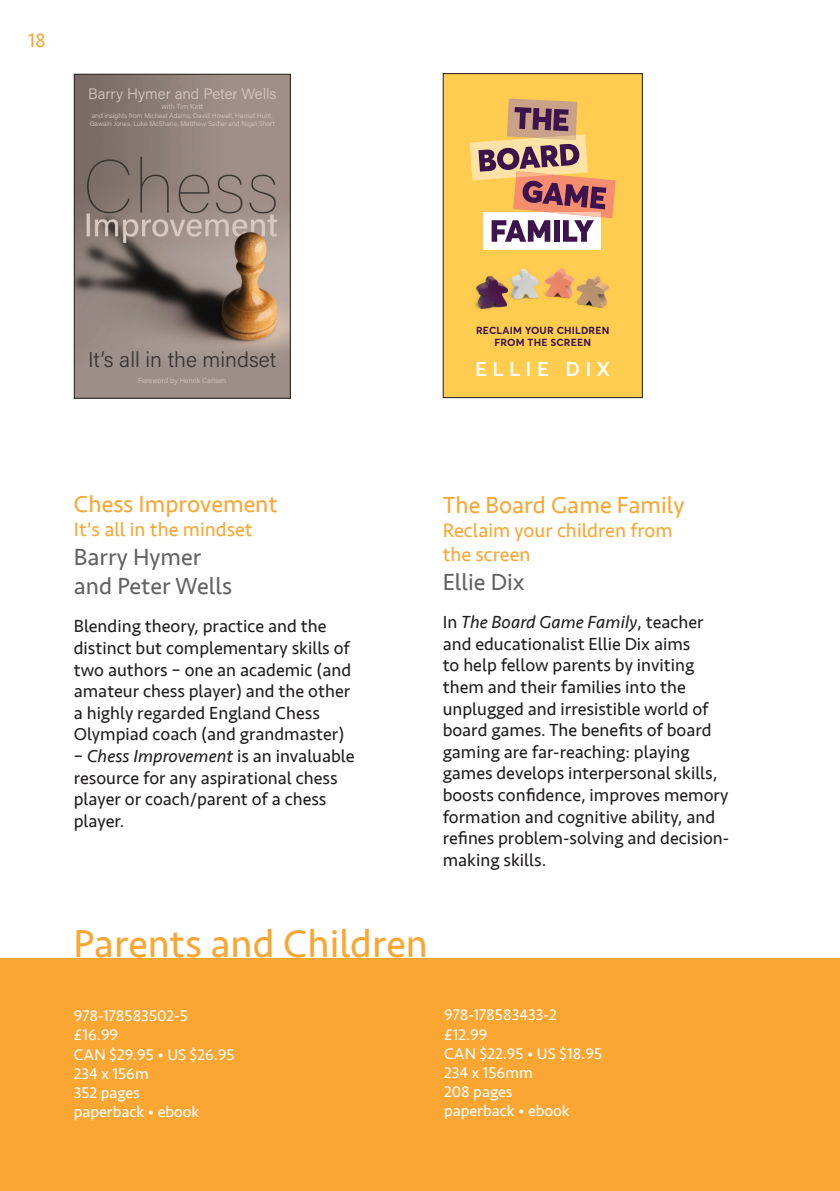
<style>
.page{position:relative;width:840px;height:1191px;background:#fff}
.page>*{position:absolute;margin:0;border:0;box-sizing:border-box;transform-origin:0 0}
.t1{font:40px "Seravek";color:#faa633}
.t2{font:24px "Seravek";color:#faa633}
.t3{font:24px/28.8px "Seravek";color:#636366}
.t4{font:21.4px "Acumin Variable Concept";color:#393432}
.t5{font:20px/24px "Seravek";color:#faa633}
.t6{font:600 19.8px "Averta";letter-spacing:.26em;color:#fff}
.t7{font:18px/21.6px "Seravek";color:#231f20}
.t8{font:16px/19.2px "Seravek";color:#fff}
.t9{font:15.2px "Acumin Variable Concept";color:#d8cac2}
.t10{font:700 10.2px/11.6px "Averta";letter-spacing:.015em;color:#3c134d;text-align:center}
.t11{font:7.4px "Acumin Variable Concept";color:#d8cac2}
.t12{font:6.8px/8.2px "Acumin Variable Concept";color:#d8cac2}
.s1{font-style:italic}
</style>
<div class="page">
<div style="left:0;top:958px;width:839px;height:233px;background:#faa633"></div>
<img style="left:444px;top:75px;width:196px;height:321px">
<div style="left:483px;top:212px;width:117px;height:38px;background:#fff"></div>
<svg style="left:469px;top:98px;width:146px;height:144px;background:#cea074"></svg>
<div style="left:442px;top:73px;width:200px;height:325px;border:1px solid #231f20"></div>
<img style="left:76px;top:76px;width:212px;height:321px">
<div style="left:74px;top:74px;width:216px;height:325px;border:1px solid #231f20"></div>
<p class="t5" style="left:28px;top:28px;width:19px">18</p>
<p class="t9" style="left:88px;top:83px;width:190px">Barry Hymer and Peter Wells</p>
<p class="t11" style="left:161px;top:102px;width:43px">with Tim Kett</p>
<p class="t12" style="left:90px;top:111px;width:186px">and insights from Michael Adams, David Howell, Harriet Hunt,<br>Gawain Jones, Luke McShane, Matthew Sadler and Nigel Short</p>
<p class="t4" style="left:88px;top:344px;width:190px">It’s all in the mindset</p>
<p class="t11" style="left:138px;top:375px;width:90px">Foreword by Henrik Carlsen</p>
<p class="t10" style="left:476px;top:324px;width:135px">RECLAIM YOUR CHILDREN<br>FROM THE SCREEN</p>
<p class="t6" style="left:475px;top:356px;width:137px">ELLIE DIX</p>
<h2 class="t2" style="left:74px;top:485px;width:205px">Chess Improvement</h2>
<p class="t5" style="left:74px;top:517px;width:180px">It's all in the mindset</p>
<h2 class="t3" style="left:74px;top:542px;width:160px">Barry Hymer and Peter Wells</h2>
<p class="t7" style="left:74px;top:615px;width:279px">Blending theory, practice and the distinct but complementary skills of two authors – one an academic (and amateur chess player) and the other a highly regarded England Chess Olympiad coach (and grandmaster)</p>
<p class="t7" style="left:74px;top:745px;width:282px">– <span class="s1">Chess Improvement</span> is an invaluable resource for any aspirational chess player or coach/parent of a chess player.</p>
<h2 class="t2" style="left:442px;top:486px;width:243px">The Board Game Family</h2>
<p class="t5" style="left:442px;top:518px;width:231px">Reclaim your children from the screen</p>
<h2 class="t3" style="left:442px;top:567px;width:83px">Ellie Dix</h2>
<p class="t7" style="left:442px;top:611px;width:288px">In <span class="s1">The Board Game Family</span>, teacher and educationalist Ellie Dix aims<br>to help fellow parents by inviting them and their families into the unplugged and irresistible world of board games. The benefits of board gaming are far-reaching: playing games develops interpersonal skills, boosts confidence, improves memory formation and cognitive ability, and refines problem-solving and decision&shy;making skills.</p>
<h1 class="t1" style="left:74px;top:912px;width:355px">Parents and Children</h1>
<p class="t8" style="left:74px;top:1006px;width:162px">978-178583502-5 £16.99<br>CAN $29.95 • US $26.95<br>234 x 156m<br>352 pages<br>paperback • ebook</p>
<p class="t8" style="left:444px;top:1005px;width:160px">978-178583433-2 £12.99<br>CAN $22.95 • US $18.95<br>234 x 156mm<br>208 pages<br>paperback • ebook</p>
</div>
